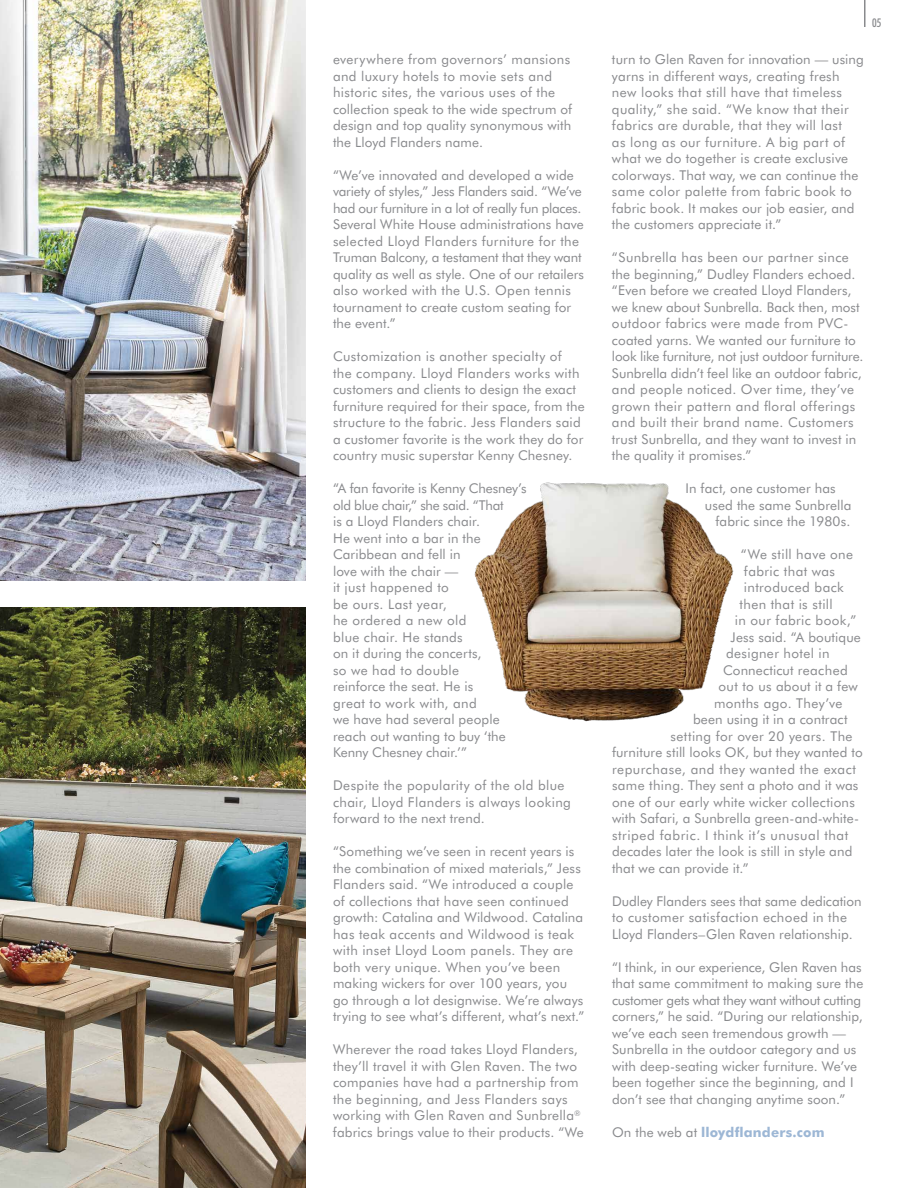
<style>
.page{position:relative;width:918px;height:1188px;background:#fff}
.page>*{position:absolute;margin:0;border:0;box-sizing:border-box;transform-origin:0 0}
.t1{font:13.5px/16.5px "Futura BT";letter-spacing:.015em;color:#898a8d}
.t2{font:13.5px "Futura BT";letter-spacing:.04em;color:#898a8d}
.t3{font:700 13.5px "Futura BT";letter-spacing:.01em;color:#9db7d5}
.t4{font:500 condensed 12px "Futura BT";color:#898a8d}
.s1{font-weight:400;color:#898a8d}
</style>
<div class="page">
<img style="left:0;top:608px;width:306px;height:580px">
<img style="left:0;top:0;width:306px;height:580px">
<hr style="left:864px;top:0;width:2px;height:27px;background:#898a8d">
<img style="left:474px;top:482px;width:260px;height:240px">
<p class="t1" style="left:333px;top:51px;width:241px">everywhere from governors’ mansions and luxury hotels to movie sets and historic sites, the various uses of the collection speak to the wide spectrum of design and top quality synonymous with the Lloyd Flanders name.</p>
<p class="t1" style="left:333px;top:167px;width:253px">“We’ve innovated and developed a wide variety of styles,” Jess Flanders said. “We’ve had our furniture in a lot of really fun places.<br>Several White House administrations have selected Lloyd Flanders furniture for the Truman Balcony, a testament that they want quality as well as style. One of our retailers also worked with the U.S. Open tennis tournament to create custom seating for the event.”</p>
<p class="t1" style="left:333px;top:348px;width:253px">Customization is another specialty of<br>the company. Lloyd Flanders works with customers and clients to design the exact furniture required for their space, from the structure to the fabric. Jess Flanders said a customer favorite is the work they do for country music superstar Kenny Chesney.</p>
<p class="t1" style="left:333px;top:480px;width:195px">“A fan favorite is Kenny Chesney’s old blue chair,” she said. “That<br>is a Lloyd Flanders chair.<br>He went into a bar in the<br>Caribbean and fell in<br>love with the chair —<br>it just happened to<br>be ours. Last year,<br>he ordered a new old<br>blue chair. He stands<br>on it during the concerts,<br>so we had to double<br>reinforce the seat. He is<br>great to work with, and<br>we have had several people reach out wanting to buy ‘the<br>Kenny Chesney chair.’”</p>
<p class="t1" style="left:333px;top:777px;width:240px">Despite the popularity of the old blue chair, Lloyd Flanders is always looking forward to the next trend.</p>
<p class="t1" style="left:333px;top:843px;width:253px">“Something we’ve seen in recent years is the combination of mixed materials,” Jess Flanders said. “We introduced a couple of collections that have seen continued growth: Catalina and Wildwood. Catalina has teak accents and Wildwood is teak with inset Lloyd Loom panels. They are both very unique. When you’ve been making wickers for over 100 years, you go through a lot designwise. We’re always trying to see what’s different, what’s next.”</p>
<p class="t1" style="left:333px;top:1041px;width:252px">Wherever the road takes Lloyd Flanders, they’ll travel it with Glen Raven. The two companies have had a partnership from the beginning, and Jess Flanders says working with Glen Raven and Sunbrella<sup>® </sup>fabrics brings value to their products. “We</p>
<p class="t4" style="left:872px;top:15px;width:11px">05</p>
<p class="t1" style="left:612px;top:51px;width:253px">turn to Glen Raven for innovation — using yarns in different ways, creating fresh new looks that still have that timeless quality,” she said. “We know that their fabrics are durable, that they will last<br>as long as our furniture. A big part of what we do together is create exclusive colorways. That way, we can continue the same color palette from fabric book to fabric book. It makes our job easier, and the customers appreciate it.”</p>
<p class="t1" style="left:612px;top:249px;width:253px">“Sunbrella has been our partner since the beginning,” Dudley Flanders echoed. “Even before we created Lloyd Flanders, we knew about Sunbrella. Back then, most outdoor fabrics were made from PVC&shy;coated yarns. We wanted our furniture to look like furniture, not just outdoor furniture.<br>Sunbrella didn’t feel like an outdoor fabric, and people noticed. Over time, they’ve grown their pattern and floral offerings and built their brand name. Customers trust Sunbrella, and they want to invest in the quality it promises.”</p>
<p class="t1" style="left:685px;top:480px;width:152px">In fact, one customer has</p>
<p class="t1" style="left:705px;top:497px;width:148px">used the same Sunbrella</p>
<p class="t1" style="left:715px;top:513px;width:137px">fabric since the 1980s.</p>
<p class="t1" style="left:741px;top:546px;width:114px">“We still have one</p>
<p class="t1" style="left:744px;top:563px;width:93px">fabric that was</p>
<p class="t1" style="left:744px;top:579px;width:101px">introduced back</p>
<p class="t1" style="left:739px;top:596px;width:95px">then that is still</p>
<p class="t1" style="left:735px;top:612px;width:123px">in our fabric book,”</p>
<p class="t1" style="left:731px;top:629px;width:132px">Jess said. “A boutique</p>
<p class="t1" style="left:726px;top:645px;width:105px">designer hotel in</p>
<p class="t1" style="left:723px;top:662px;width:126px">Connecticut reached</p>
<p class="t1" style="left:719px;top:678px;width:141px">out to us about it a few</p>
<p class="t1" style="left:714px;top:695px;width:130px">months ago. They’ve</p>
<p class="t1" style="left:693px;top:711px;width:156px">been using it in a contract</p>
<p class="t1" style="left:671px;top:728px;width:184px">setting for over 20 years. The</p>
<p class="t1" style="left:612px;top:744px;width:252px">furniture still looks OK, but they wanted to</p>
<p class="t2" style="left:612px;top:761px;width:246px">repurchase, and they wanted the exact</p>
<p class="t1" style="left:612px;top:777px;width:248px">same thing. They sent a photo and it was</p>
<p class="t1" style="left:612px;top:794px;width:244px">one of our early white wicker collections</p>
<p class="t1" style="left:612px;top:810px;width:249px">with Safari, a Sunbrella green-and-white-</p>
<p class="t2" style="left:612px;top:827px;width:238px">striped fabric. I think it’s unusual that</p>
<p class="t1" style="left:612px;top:843px;width:242px">decades later the look is still in style and</p>
<p class="t1" style="left:612px;top:860px;width:138px">that we can provide it.”</p>
<p class="t1" style="left:612px;top:893px;width:251px">Dudley Flanders sees that same dedication to customer satisfaction echoed in the<br>Lloyd Flanders–Glen Raven relationship.</p>
<p class="t1" style="left:612px;top:958px;width:253px">“I think, in our experience, Glen Raven has that same commitment to making sure the customer gets what they want without cutting corners,” he said. “During our relationship, we’ve each seen tremendous growth — Sunbrella in the outdoor category and us with deep-seating wicker furniture. We’ve been together since the beginning, and I don’t see that changing anytime soon.”</p>
<p class="t3" style="left:612px;top:1124px;width:214px"><span class="s1">On the web at</span> lloydflanders.com</p>
</div>
